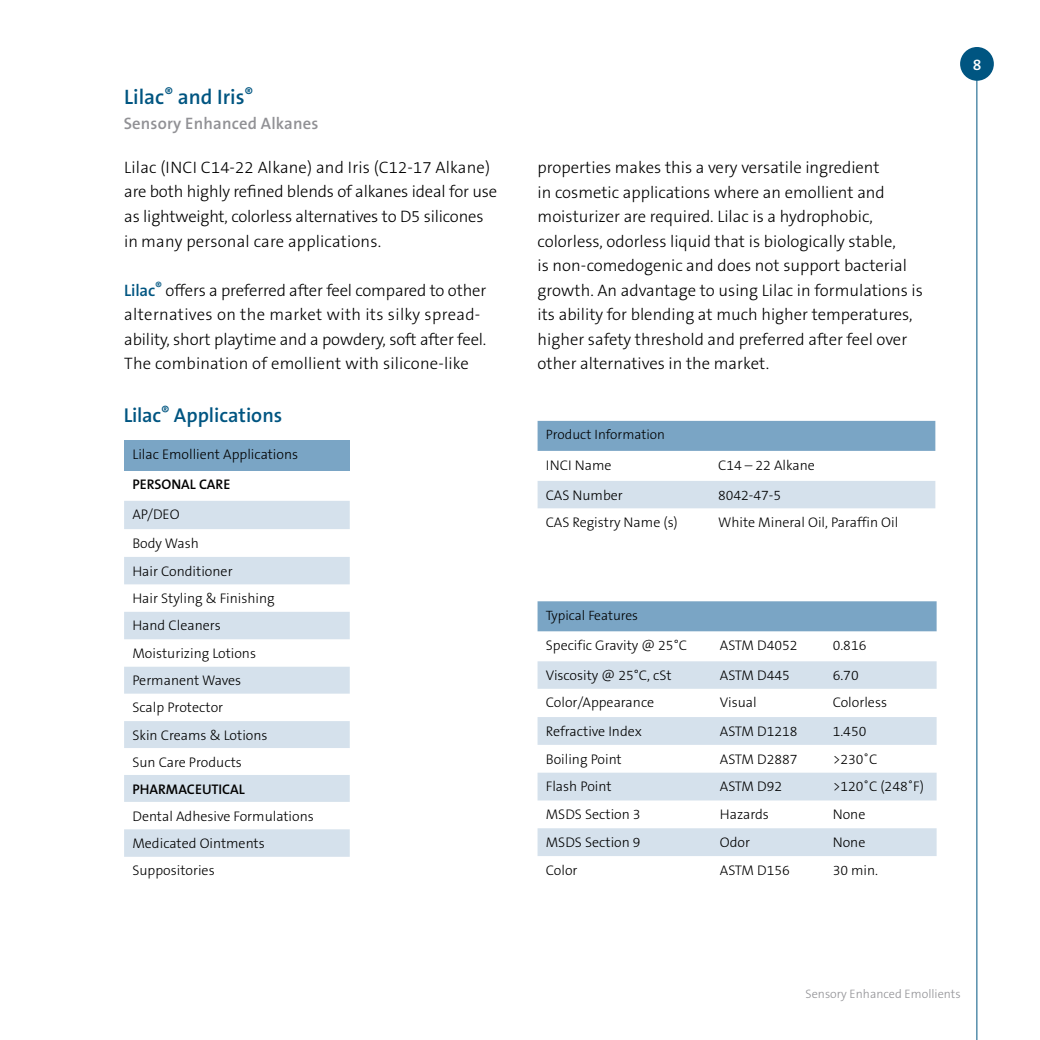
<style>
.page{position:relative;width:1040px;height:1040px;background:#fff}
.page>*{position:absolute;margin:0;border:0;box-sizing:border-box;transform-origin:0 0}
.t1{font:600 21px "The Sans B6";color:#005581}
.t2{font:600 20.12px "The Sans B6";color:#005581}
.t3{font:300 16.62px/24.5px "The Sans B3";color:#000}
.t4{font:600 16.62px "The Sans B6";letter-spacing:.01em;color:#919195}
.t5{font:600 15.75px "The Sans B6";color:#fff}
.t6{font:300 14px/27.5px "The Sans B3";color:#000}
.t7{font:600 14px "The Sans B6";color:#000}
.t8{font:300 13.65px "The Sans B3";color:#000}
.t9{font:300 12.25px "The Sans B3";color:#919195}
.s1{font-family:"The Sans B6";font-weight:600;color:#005581}
</style>
<div class="page">
<div style="left:960px;top:47px;width:33px;height:34px;background:#005581;border-radius:50%"></div>
<hr style="left:976px;top:79px;width:1px;height:961px;background:#005581">
<div style="left:537px;top:601px;width:399px;height:30px;background:#7aa5c5"></div>
<svg style="left:537px;top:661px;width:399px;height:195px;fill:#d5e1ec"></svg>
<div style="left:537px;top:421px;width:398px;height:30px;background:#7aa5c5"></div>
<div style="left:537px;top:481px;width:398px;height:27px;background:#d5e1ec"></div>
<div style="left:124px;top:441px;width:226px;height:30px;background:#7aa5c5"></div>
<svg style="left:124px;top:501px;width:226px;height:355px;fill:#d5e1ec"></svg>
<p class="t1" style="left:124px;top:86px;width:131px">Lilac<sup>®</sup> and Iris<sup>®</sup></p>
<p class="t4" style="left:124px;top:114px;width:196px">Sensory Enhanced Alkanes</p>
<p class="t3" style="left:124px;top:156px;width:374px">Lilac (INCI C14-22 Alkane) and Iris (C12-17 Alkane) are both highly refined blends of alkanes ideal for use as lightweight, colorless alternatives to D5 silicones in many personal care applications.</p>
<p class="t3" style="left:124px;top:278px;width:363px"><span class="s1">Lilac</span><sup>®</sup> offers a preferred after feel compared to other alternatives on the market with its silky spread&shy;ability, short playtime and a powdery, soft after feel.<br>The combination of emollient with silicone-like</p>
<p class="t2" style="left:124px;top:404px;width:160px">Lilac<sup>®</sup> Applications</p>
<p class="t6" style="left:132px;top:441px;width:167px">Lilac Emollient Applications</p>
<p class="t7" style="left:132px;top:477px;width:100px">PERSONAL CARE</p>
<p class="t6" style="left:132px;top:501px;width:144px">AP/DEO<br>Body Wash<br>Hair Conditioner<br>Hair Styling &amp; Finishing<br>Hand Cleaners<br>Moisturizing Lotions<br>Permanent Waves<br>Scalp Protector<br>Skin Creams &amp; Lotions<br>Sun Care Products</p>
<p class="t7" style="left:132px;top:781px;width:114px">PHARMACEUTICAL</p>
<p class="t6" style="left:132px;top:802px;width:183px">Dental Adhesive Formulations<br>Medicated Ointments<br>Suppositories</p>
<p class="t3" style="left:537px;top:156px;width:387px">properties makes this a very versatile ingredient<br>in cosmetic applications where an emollient and moisturizer are required. Lilac is a hydrophobic, colorless, odorless liquid that is biologically stable,<br>is non-comedogenic and does not support bacterial growth. An advantage to using Lilac in formulations is its ability for blending at much higher temperatures, higher safety threshold and preferred after feel over other alternatives in the market.</p>
<p class="t8" style="left:546px;top:427px;width:121px">Product Information</p>
<p class="t6" style="left:546px;top:451px;width:67px">INCI Name</p>
<p class="t6" style="left:718px;top:451px;width:98px">C14 – 22 Alkane</p>
<p class="t6" style="left:546px;top:481px;width:79px">CAS Number</p>
<p class="t6" style="left:718px;top:481px;width:65px">8042-47-5</p>
<p class="t6" style="left:546px;top:509px;width:133px">CAS Registry Name (s)</p>
<p class="t6" style="left:718px;top:509px;width:182px">White Mineral Oil, Paraffin Oil</p>
<p class="t8" style="left:546px;top:607px;width:94px">Typical Features</p>
<p class="t6" style="left:546px;top:632px;width:143px">Specific Gravity @ 25°C</p>
<p class="t6" style="left:720px;top:632px;width:79px">ASTM D4052</p>
<p class="t6" style="left:832px;top:632px;width:35px">0.816</p>
<p class="t6" style="left:546px;top:662px;width:127px">Viscosity @ 25°C, cSt</p>
<p class="t6" style="left:720px;top:662px;width:71px">ASTM D445</p>
<p class="t6" style="left:832px;top:662px;width:28px">6.70</p>
<p class="t6" style="left:546px;top:689px;width:110px">Color/Appearance</p>
<p class="t6" style="left:720px;top:689px;width:38px">Visual</p>
<p class="t6" style="left:832px;top:689px;width:56px">Colorless</p>
<p class="t6" style="left:546px;top:717px;width:98px">Refractive Index</p>
<p class="t6" style="left:720px;top:717px;width:79px">ASTM D1218</p>
<p class="t6" style="left:832px;top:717px;width:35px">1.450</p>
<p class="t6" style="left:546px;top:745px;width:77px">Boiling Point</p>
<p class="t6" style="left:720px;top:745px;width:79px">ASTM D2887</p>
<p class="t6" style="left:832px;top:745px;width:46px">&gt;230˚C</p>
<p class="t6" style="left:546px;top:773px;width:67px">Flash Point</p>
<p class="t6" style="left:720px;top:773px;width:64px">ASTM D92</p>
<p class="t6" style="left:832px;top:773px;width:93px">&gt;120˚C (248˚F)</p>
<p class="t6" style="left:546px;top:801px;width:96px">MSDS Section 3</p>
<p class="t6" style="left:720px;top:801px;width:51px">Hazards</p>
<p class="t6" style="left:832px;top:801px;width:34px">None</p>
<p class="t6" style="left:546px;top:828px;width:96px">MSDS Section 9</p>
<p class="t6" style="left:720px;top:828px;width:32px">Odor</p>
<p class="t6" style="left:832px;top:828px;width:34px">None</p>
<p class="t6" style="left:546px;top:856px;width:33px">Color</p>
<p class="t6" style="left:720px;top:856px;width:71px">ASTM D156</p>
<p class="t6" style="left:832px;top:856px;width:47px">30 min.</p>
<p class="t5" style="left:972px;top:56px;width:10px">8</p>
<p class="t9" style="left:805px;top:987px;width:156px">Sensory Enhanced Emollients</p>
</div>
